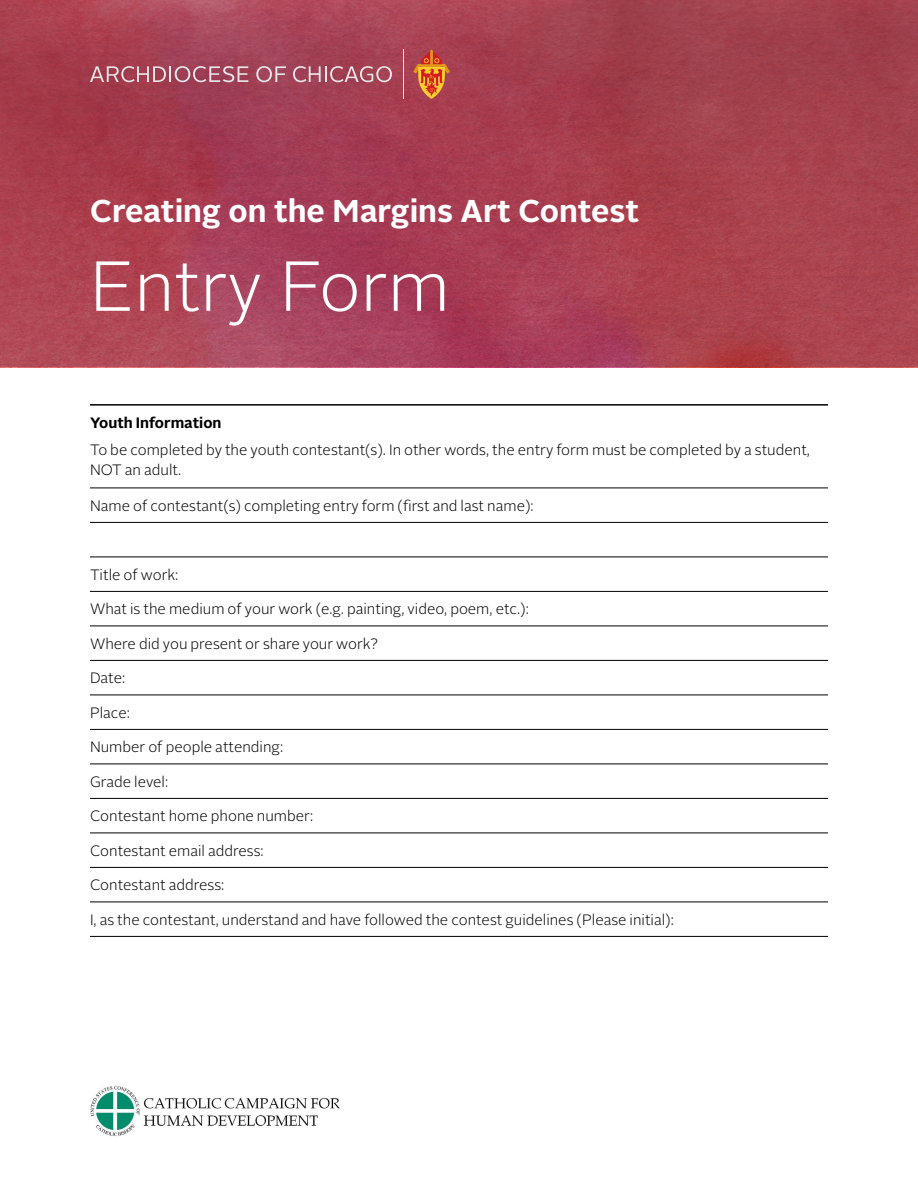
<style>
.page{position:relative;width:918px;height:1188px;background:#fff}
.page>*{position:absolute;margin:0;border:0;box-sizing:border-box;transform-origin:0 0}
.t1{font:300 70.5px "Alright Sans";color:#fff}
.t2{font:700 31.5px "Alright Sans";color:#fff}
.t3{font:300 15px/19.5px "Alright Sans";color:#000}
.t4{font:700 15px "Alright Sans";color:#000}
</style>
<div class="page">
<svg style="left:0;top:0;width:918px;height:367px;background:#a74051"></svg>
<hr style="left:90px;top:404px;width:738px;height:2px;background:#000">
<hr style="left:90px;top:488px;width:738px;height:1px;background:#000">
<hr style="left:90px;top:522px;width:738px;height:1px;background:#000">
<hr style="left:90px;top:557px;width:738px;height:1px;background:#000">
<hr style="left:90px;top:591px;width:738px;height:1px;background:#000">
<hr style="left:90px;top:626px;width:738px;height:1px;background:#000">
<hr style="left:90px;top:660px;width:738px;height:1px;background:#000">
<hr style="left:90px;top:695px;width:738px;height:1px;background:#000">
<hr style="left:90px;top:729px;width:738px;height:1px;background:#000">
<hr style="left:90px;top:764px;width:738px;height:1px;background:#000">
<hr style="left:90px;top:798px;width:738px;height:1px;background:#000">
<hr style="left:90px;top:833px;width:738px;height:1px;background:#000">
<hr style="left:90px;top:867px;width:738px;height:1px;background:#000">
<hr style="left:90px;top:902px;width:738px;height:1px;background:#000">
<hr style="left:90px;top:936px;width:738px;height:1px;background:#000">
<img style="left:90px;top:1085px;width:250px;height:52px">
<hr style="left:404px;top:50px;width:1px;height:49px;background:#e6e7e8">
<svg style="left:90px;top:66px;width:158px;height:16px;background:#b36d7c"></svg>
<svg style="left:256px;top:66px;width:30px;height:16px"></svg>
<svg style="left:293px;top:66px;width:99px;height:16px;background:#b56d7c"></svg>
<svg style="left:413px;top:50px;width:37px;height:49px;background:#c95f39"></svg>
<h2 class="t2" style="left:90px;top:189px;width:551px">Creating on the Margins Art Contest</h2>
<h1 class="t1" style="left:90px;top:239px;width:361px">Entry Form</h1>
<p class="t4" style="left:90px;top:412px;width:133px">Youth Information</p>
<p class="t3" style="left:90px;top:440px;width:722px">To be completed by the youth contestant(s). In other words, the entry form must be completed by a student,<br>NOT an adult.</p>
<p class="t3" style="left:90px;top:496px;width:445px">Name of contestant(s) completing entry form (first and last name):</p>
<p class="t3" style="left:90px;top:565px;width:90px">Title of work:</p>
<p class="t3" style="left:90px;top:599px;width:440px">What is the medium of your work (e.g. painting, video, poem, etc.):</p>
<p class="t3" style="left:90px;top:634px;width:290px">Where did you present or share your work?</p>
<p class="t3" style="left:90px;top:668px;width:37px">Date:</p>
<p class="t3" style="left:90px;top:703px;width:41px">Place:</p>
<p class="t3" style="left:90px;top:737px;width:195px">Number of people attending:</p>
<p class="t3" style="left:90px;top:772px;width:80px">Grade level:</p>
<p class="t3" style="left:90px;top:806px;width:225px">Contestant home phone number:</p>
<p class="t3" style="left:90px;top:841px;width:175px">Contestant email address:</p>
<p class="t3" style="left:90px;top:875px;width:136px">Contestant address:</p>
<p class="t3" style="left:90px;top:910px;width:585px">I, as the contestant, understand and have followed the contest guidelines (Please initial):</p>
</div>
